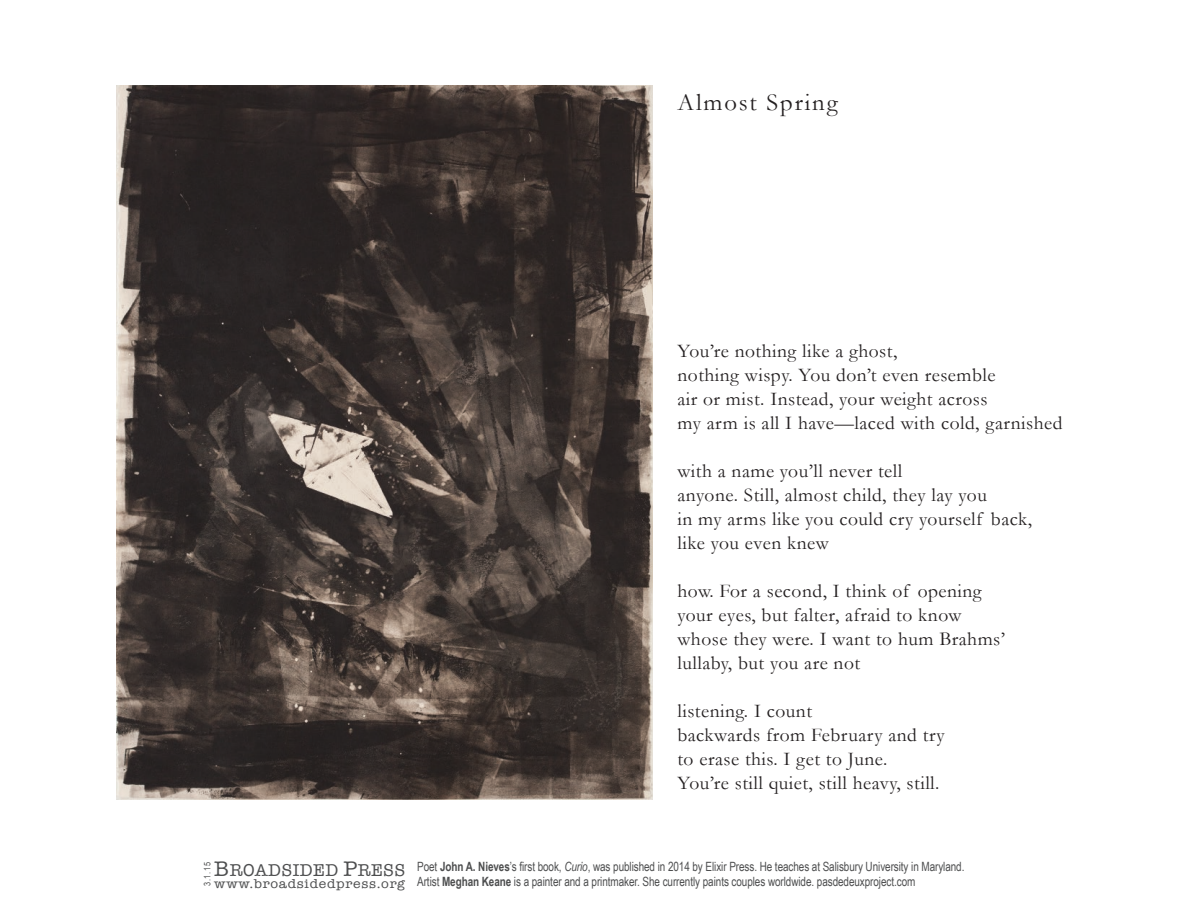
<style>
.page{position:relative;width:1188px;height:918px;background:#fff}
.page>*{position:absolute;margin:0;border:0;box-sizing:border-box;transform-origin:0 0}
.t1{font:24.6px "Garamond";letter-spacing:.075em;color:#231f20}
.t2{font:19.5px/24px "Garamond";letter-spacing:.025em;color:#231f20}
.t3{font:17.7px "American Typewriter";letter-spacing:.025em;color:#4d4e4f}
.t4{font:13.05px "American Typewriter";letter-spacing:.05em;color:#4d4e4f;scale:1.08 1}
.t5{font:12.75px/15px "Arial Narrow";letter-spacing:-.005em;color:#4d4e4f;scale:.95 1}
.t6{font:9px "Arial Narrow";color:#4d4e4f}
.s1{font-size:21.75px}
.s2{font-weight:700}
.s3{font-style:italic}
</style>
<div class="page">
<img style="left:117px;top:85px;width:536px;height:714px">
<p class="t1" style="left:677px;top:87px;width:162px">Almost Spring</p>
<p class="t2" style="left:677px;top:339px;width:387px">You’re nothing like a ghost,<br>nothing wispy. You don’t even resemble<br>air or mist. Instead, your weight across<br>my arm is all I have—laced with cold, garnished</p>
<p class="t2" style="left:677px;top:459px;width:356px">with a name you’ll never tell<br>anyone. Still, almost child, they lay you<br>in my arms like you could cry yourself back, like you even knew</p>
<p class="t2" style="left:677px;top:579px;width:329px">how. For a second, I think of opening your eyes, but falter, afraid to know whose they were. I want to hum Brahms’ lullaby, but you are not</p>
<p class="t2" style="left:677px;top:699px;width:269px">listening. I count<br>backwards from February and try to erase this. I get to June.<br>You’re still quiet, still heavy, still.</p>
<p class="t3" style="left:214px;top:857px;width:193px"><span class="s1">B</span>ROADSIDED <span class="s1">P</span>RESS</p>
<p class="t6" style="left:201px;top:886px;width:25px;rotate:-90deg">3.1.15</p>
<p class="t4" style="left:214px;top:873px;width:178px">www.broadsidedpress.org</p>
<p class="t5" style="left:417px;top:859px;width:578px">Poet <span class="s2">John A. Nieves</span>’s first book, <span class="s3">Curio</span>, was published in 2014 by Elixir Press. He teaches at Salisbury University in Maryland.<br>Artist <span class="s2">Meghan Keane</span> is a painter and a printmaker. She currently paints couples worldwide. pasdedeuxproject.com</p>
</div>
